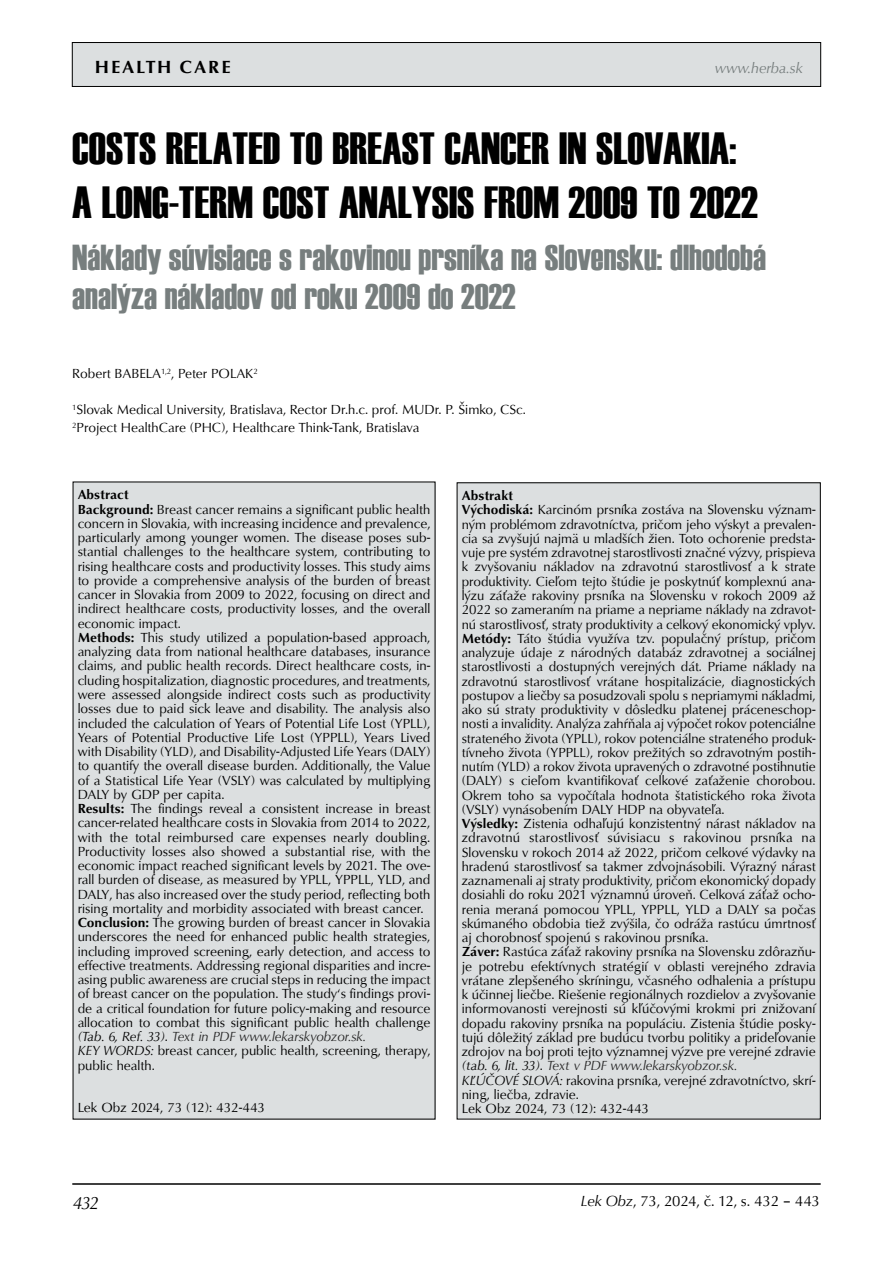
<style>
.page{position:relative;width:893px;height:1263px;background:#fff}
.page>*{position:absolute;margin:0;border:0;box-sizing:border-box;transform-origin:0 0}
.t1{font:45px/54px "Haettenschweiler";color:#000}
.t2{font:36px/39px "Haettenschweiler";color:#777e7e}
.t3{font:700 18px "URW Classico TEE";letter-spacing:.1em;color:#000}
.t4{font:italic 18px "URW Classico TEE";color:#000}
.t5{font:15px "URW Classico TEE";color:#000}
.t6{font:italic 15px "URW Classico TEE";color:#777e7e}
.t7{font:13.5px/14.2px "URW Classico TEE";color:#000}
.s1{font-weight:700}
.s2{font-style:italic}
.s3{font-style:italic;color:#252525}
</style>
<div class="page">
<div style="left:72px;top:43px;width:749px;height:43px;background:#dcdfe0"></div>
<div style="left:72px;top:42px;width:749px;height:45px;border:1px solid #000"></div>
<hr style="left:72px;top:1183px;width:749px;height:2px;background:#000">
<div style="left:73px;top:482px;width:362px;height:637px;background:#dcdfe0"></div>
<div style="left:457px;top:483px;width:363px;height:636px;background:#dcdfe0"></div>
<h3 class="t3" style="left:95px;top:56px;width:137px">HEALTH CARE</h3>
<p class="t6" style="left:715px;top:59px;width:90px">www.herba.sk</p>
<h1 class="t1" style="left:72px;top:121px;width:687px">Costs related to breast cancer in Slovakia:<br>A long-term cost analysis from 2009 to 2022</h1>
<h2 class="t2" style="left:72px;top:238px;width:695px">Náklady súvisiace s rakovinou prsníka na Slovensku: dlhodobá analýza nákladov od roku 2009 do 2022</h2>
<p class="t7" style="left:72px;top:367px;width:187px">Robert BABELA<sup>1,2</sup>, Peter POLAK<sup>2</sup></p>
<p class="t7" style="left:72px;top:401px;width:455px;line-height:18px"><sup>1</sup>Slovak Medical University, Bratislava, Rector Dr.h.c. prof. MUDr. P. Šimko, CSc.<br><sup>2</sup>Project HealthCare (PHC), Healthcare Think-Tank, Bratislava</p>
<p class="t7" style="left:78px;top:488px;width:354px"><span class="s1">Abstract<br>Background:</span> Breast cancer remains a significant public health concern in Slovakia, with increasing incidence and prevalence, particularly among younger women. The disease poses sub&shy;stantial challenges to the healthcare system, contributing to rising healthcare costs and productivity losses. This study aims to provide a comprehensive analysis of the burden of breast cancer in Slovakia from 2009 to 2022, focusing on direct and indirect healthcare costs, productivity losses, and the overall economic impact.<br><span class="s1">Methods:</span> This study utilized a population-based approach, analyzing data from national healthcare databases, insurance claims, and public health records. Direct healthcare costs, in&shy;cluding hospitalization, diagnostic procedures, and treatments, were assessed alongside indirect costs such as productivity losses due to paid sick leave and disability. The analysis also included the calculation of Years of Potential Life Lost (YPLL), Years of Potential Productive Life Lost (YPPLL), Years Lived with Disability (YLD), and Disability-Adjusted Life Years (DALY) to quantify the overall disease burden. Additionally, the Value of a Statistical Life Year (VSLY) was calculated by multiplying DALY by GDP per capita.<br><span class="s1">Results:</span> The findings reveal a consistent increase in breast cancer-related healthcare costs in Slovakia from 2014 to 2022, with the total reimbursed care expenses nearly doubling.<br>Productivity losses also showed a substantial rise, with the economic impact reached significant levels by 2021. The ove&shy;rall burden of disease, as measured by YPLL, YPPLL, YLD, and DALY, has also increased over the study period, reflecting both rising mortality and morbidity associated with breast cancer.<br><span class="s1">Conclusion:</span> The growing burden of breast cancer in Slovakia underscores the need for enhanced public health strategies, including improved screening, early detection, and access to effective treatments. Addressing regional disparities and incre&shy;asing public awareness are crucial steps in reducing the impact of breast cancer on the population. The study‘s findings provi&shy;de a critical foundation for future policy-making and resource allocation to combat this significant public health challenge <span class="s2">(Tab. 6, Ref. 33)</span>. <span class="s3">Text in PDF www.lekarskyobzor.sk.<br></span><span class="s2">KEY WORDS:</span> breast cancer, public health, screening, therapy, public health.</p>
<p class="t7" style="left:78px;top:1101px;width:189px">Lek Obz 2024, 73 (12): 432-443</p>
<p class="t7" style="left:462px;top:489px;width:355px"><span class="s1">Abstrakt<br>Východiská:</span> Karcinóm prsníka zostáva na Slovensku význam&shy;ným problémom zdravotníctva, pričom jeho výskyt a prevalen&shy;cia sa zvyšujú najmä u mladších žien. Toto ochorenie predsta&shy;vuje pre systém zdravotnej starostlivosti značné výzvy, prispieva k zvyšovaniu nákladov na zdravotnú starostlivosť a k strate produktivity. Cieľom tejto štúdie je poskytnúť komplexnú ana&shy;lýzu záťaže rakoviny prsníka na Slovensku v rokoch 2009 až 2022 so zameraním na priame a nepriame náklady na zdravot&shy;nú starostlivosť, straty produktivity a celkový ekonomický vplyv.<br><span class="s1">Metódy:</span> Táto štúdia využíva tzv. populačný prístup, pričom analyzuje údaje z národných databáz zdravotnej a sociálnej starostlivosti a dostupných verejných dát. Priame náklady na zdravotnú starostlivosť vrátane hospitalizácie, diagnostických postupov a liečby sa posudzovali spolu s nepriamymi nákladmi, ako sú straty produktivity v dôsledku platenej práceneschop&shy;nosti a invalidity. Analýza zahŕňala aj výpočet rokov potenciálne strateného života (YPLL), rokov potenciálne strateného produk&shy;tívneho života (YPPLL), rokov prežitých so zdravotným postih&shy;nutím (YLD) a rokov života upravených o zdravotné postihnutie (DALY) s cieľom kvantifikovať celkové zaťaženie chorobou.<br>Okrem toho sa vypočítala hodnota štatistického roka života (VSLY) vynásobením DALY HDP na obyvateľa.<br><span class="s1">Výsledky:</span> Zistenia odhaľujú konzistentný nárast nákladov na zdravotnú starostlivosť súvisiacu s rakovinou prsníka na Slovensku v rokoch 2014 až 2022, pričom celkové výdavky na hradenú starostlivosť sa takmer zdvojnásobili. Výrazný nárast zaznamenali aj straty produktivity, pričom ekonomický dopady dosiahli do roku 2021 významnú úroveň. Celková záťaž ocho&shy;renia meraná pomocou YPLL, YPPLL, YLD a DALY sa počas skúmaného obdobia tiež zvýšila, čo odráža rastúcu úmrtnosť aj chorobnosť spojenú s rakovinou prsníka.<br><span class="s1">Záver:</span> Rastúca záťaž rakoviny prsníka na Slovensku zdôrazňu&shy;je potrebu efektívnych stratégií v oblasti verejného zdravia vrátane zlepšeného skríningu, včasného odhalenia a prístupu k účinnej liečbe. Riešenie regionálnych rozdielov a zvyšovanie informovanosti verejnosti sú kľúčovými krokmi pri znižovaní dopadu rakoviny prsníka na populáciu. Zistenia štúdie posky&shy;tujú dôležitý základ pre budúcu tvorbu politiky a prideľovanie zdrojov na boj proti tejto významnej výzve pre verejné zdravie <span class="s2">(tab. 6, lit. 33)</span>. <span class="s3">Text v PDF www.lekarskyobzor.sk.<br></span><span class="s2">KĽÚČOVÉ SLOVÁ:</span> rakovina prsníka, verejné zdravotníctvo, skrí&shy;ning, liečba, zdravie.<br>Lek Obz 2024, 73 (12): 432-443</p>
<h3 class="t4" style="left:73px;top:1191px;width:27px">432</h3>
<p class="t5" style="left:581px;top:1191px;width:241px"><span class="s2">Lek Obz</span>, 73, 2024, č. 12, s. 432 – 443</p>
</div>
